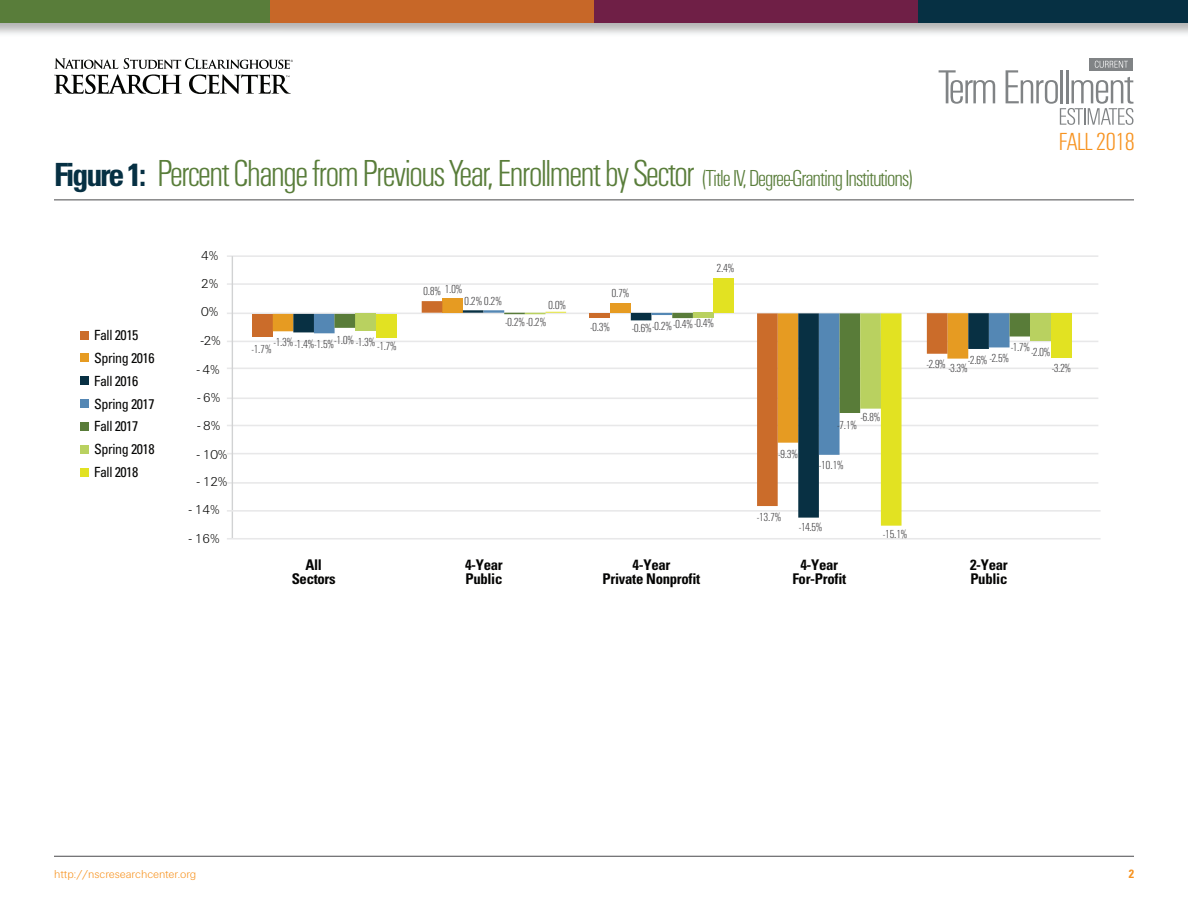
<style>
.page{position:relative;width:1188px;height:918px;background:#fff}
.page>*{position:absolute;margin:0;border:0;box-sizing:border-box;transform-origin:0 0}
.t1{font:39px "Univers Light Cond DTC";letter-spacing:-.07em;color:#597d3a}
.t2{font:25.65px "Univers Light Cond DTC";letter-spacing:-.05em;color:#f79320}
.t3{font:700 condensed 14.7px/14.7px "Univers";letter-spacing:-.02em;color:#050504;text-align:center}
.t4{font:condensed 14.1px/22.8px "Univers";letter-spacing:-.03em;color:#050504}
.t5{font:13.35px/28.7px "Univers Light DTC";letter-spacing:-.03em;color:#050504}
.t6{font:12px "Univers Light Cond DTC";letter-spacing:-.03em;color:#414042}
.t7{font:12px "Univers Light DTC";color:#f79320}
.t8{font:700 condensed 12px "Univers";color:#f79320}
.s1{font-family:"Univers";font-weight:700;font-stretch:condensed;font-size:31.95px;color:#063043}
.s2{font-size:24px}
</style>
<div class="page">
<hr style="left:54px;top:856px;width:1080px;height:1px;background:#4a4a4c">
<svg style="left:54px;top:58px;width:239px;height:36px"></svg>
<div style="left:0;top:0;width:270px;height:23px;background:#597d3a"></div>
<div style="left:270px;top:0;width:324px;height:23px;background:#c76728"></div>
<div style="left:594px;top:0;width:324px;height:23px;background:#6f1f46"></div>
<div style="left:918px;top:0;width:270px;height:23px;background:#063043"></div>
<hr style="left:54px;top:200px;width:1080px;height:1px;background:#4a4a4c">
<svg style="left:939px;top:70px;width:56px;height:34px"></svg>
<svg style="left:1089px;top:58px;width:44px;height:3px"></svg>
<svg style="left:1006px;top:61px;width:127px;height:64px"></svg>
<hr style="left:227px;top:341px;width:871px;height:1px;background:#e8e8e9">
<hr style="left:227px;top:255px;width:871px;height:2px;background:#e8e8e9">
<hr style="left:227px;top:283px;width:871px;height:2px;background:#e8e8e9">
<hr style="left:227px;top:368px;width:871px;height:1px;background:#e8e8e9">
<hr style="left:227px;top:398px;width:871px;height:1px;background:#e8e8e9">
<hr style="left:227px;top:313px;width:871px;height:1px;background:#e8e8e9">
<hr style="left:227px;top:453px;width:871px;height:1px;background:#e8e8e9">
<hr style="left:227px;top:425px;width:871px;height:1px;background:#e8e8e9">
<hr style="left:227px;top:482px;width:871px;height:2px;background:#e8e8e9">
<hr style="left:232px;top:256px;width:1px;height:283px;background:#d1d2d3">
<hr style="left:227px;top:510px;width:874px;height:2px;background:#e8e8e9">
<hr style="left:227px;top:538px;width:874px;height:2px;background:#e8e8e9">
<div style="left:252px;top:314px;width:21px;height:23px;background:#cb6c2a"></div>
<div style="left:355px;top:314px;width:21px;height:17px;background:#b9d160"></div>
<div style="left:376px;top:314px;width:21px;height:23px;background:#e2e222"></div>
<svg style="left:273px;top:314px;width:82px;height:19px;background:#748068"></svg>
<div style="left:1030px;top:313px;width:21px;height:28px;background:#b9d160"></div>
<div style="left:1051px;top:313px;width:21px;height:45px;background:#e2e222"></div>
<svg style="left:927px;top:313px;width:103px;height:46px"></svg>
<div style="left:442px;top:298px;width:21px;height:15px;background:#e69b22"></div>
<svg style="left:463px;top:310px;width:103px;height:4px"></svg>
<svg style="left:422px;top:301px;width:20px;height:12px"></svg>
<div style="left:610px;top:303px;width:21px;height:10px;background:#e69b22"></div>
<svg style="left:631px;top:313px;width:62px;height:7px"></svg>
<hr style="left:589px;top:313px;width:21px;height:4px;background:#cb6c2a">
<div style="left:693px;top:313px;width:21px;height:5px;background:#b9d160"></div>
<div style="left:713px;top:279px;width:21px;height:34px;background:#e2e222"></div>
<svg style="left:757px;top:313px;width:145px;height:213px"></svg>
<div style="left:81px;top:354px;width:8px;height:8px;background:#e69b22"></div>
<div style="left:81px;top:377px;width:8px;height:8px;background:#083043"></div>
<div style="left:81px;top:400px;width:8px;height:8px;background:#5487b4"></div>
<div style="left:81px;top:422px;width:8px;height:9px;background:#597c39"></div>
<div style="left:81px;top:445px;width:8px;height:8px;background:#b9d160"></div>
<div style="left:81px;top:331px;width:8px;height:8px;background:#cb6c2a"></div>
<div style="left:81px;top:468px;width:8px;height:8px;background:#e2e222"></div>
<h1 class="t1" style="left:54px;top:153px;width:861px"><span class="s1">Figure 1:</span> Percent Change from Previous Year, Enrollment by Sector <span class="s2">(Title IV, Degree-Granting Institutions)</span></h1>
<h2 class="t2" style="left:1058px;top:128px;width:78px">FALL 2018</h2>
<p class="t4" style="left:94px;top:323px;width:46px">Fall 2015</p>
<p class="t4" style="left:94px;top:346px;width:62px">Spring 2016<br>Fall 2016<br>Spring 2017<br>Fall 2017<br>Spring 2018<br>Fall 2018</p>
<p class="t5" style="left:201px;top:241px;width:19px">4%</p>
<p class="t5" style="left:201px;top:269px;width:19px">2%</p>
<p class="t5" style="left:201px;top:297px;width:19px">0%</p>
<p class="t5" style="left:201px;top:326px;width:22px">-2%</p>
<p class="t5" style="left:197px;top:355px;width:24px">-4%</p>
<p class="t5" style="left:197px;top:383px;width:24px">-6% -8%</p>
<p class="t5" style="left:197px;top:440px;width:32px">- 10%</p>
<p class="t5" style="left:197px;top:468px;width:32px">- 12%</p>
<p class="t5" style="left:189px;top:495px;width:32px">- 14%</p>
<p class="t5" style="left:189px;top:524px;width:32px">- 16%</p>
<p class="t6" style="left:334px;top:333px;width:21px">-1.0%</p>
<p class="t6" style="left:274px;top:336px;width:21px">-1.3%</p>
<p class="t6" style="left:356px;top:336px;width:20px">-1.3%</p>
<p class="t6" style="left:295px;top:337px;width:41px">-1.4%-1.5%</p>
<p class="t6" style="left:378px;top:340px;width:20px">-1.7%</p>
<p class="t6" style="left:252px;top:342px;width:21px">-1.7%</p>
<p class="t3" style="left:292px;top:557px;width:46px">All<br>Sectors</p>
<p class="t6" style="left:423px;top:284px;width:40px">0.8% 1.0%</p>
<p class="t6" style="left:464px;top:295px;width:39px">0.2% 0.2%</p>
<p class="t6" style="left:548px;top:298px;width:19px">0.0%</p>
<p class="t6" style="left:505px;top:316px;width:42px">-0.2% -0.2%</p>
<p class="t6" style="left:611px;top:287px;width:19px">0.7%</p>
<p class="t6" style="left:716px;top:262px;width:19px">2.4%</p>
<p class="t6" style="left:590px;top:321px;width:21px">-0.3%</p>
<p class="t6" style="left:632px;top:319px;width:83px">-0.6%-0.2%-0.4%-0.4%</p>
<p class="t3" style="left:465px;top:557px;width:39px;text-align:left">4-Year<br>Public</p>
<p class="t3" style="left:603px;top:557px;width:99px">4-Year<br>Private Nonprofit</p>
<p class="t6" style="left:779px;top:448px;width:21px">-9.3%</p>
<p class="t6" style="left:861px;top:411px;width:21px">-6.8%</p>
<p class="t6" style="left:837px;top:419px;width:21px">-7.1%</p>
<p class="t6" style="left:819px;top:459px;width:26px">-10.1%</p>
<p class="t6" style="left:757px;top:511px;width:26px">-13.7%</p>
<p class="t6" style="left:799px;top:521px;width:24px">-14.5%</p>
<p class="t3" style="left:792px;top:557px;width:55px">4-Year<br>For-Profit</p>
<p class="t6" style="left:883px;top:528px;width:26px">-15.1%</p>
<p class="t6" style="left:1011px;top:341px;width:20px">-1.7%</p>
<p class="t6" style="left:1031px;top:346px;width:20px">-2.0%</p>
<p class="t6" style="left:968px;top:353px;width:42px">-2.6% -2.5%</p>
<p class="t6" style="left:927px;top:360px;width:42px">-2.9% -3.3%</p>
<p class="t6" style="left:1052px;top:362px;width:20px">-3.2%</p>
<p class="t3" style="left:970px;top:557px;width:39px;text-align:left">2-Year<br>Public</p>
<p class="t7" style="left:54px;top:868px;width:144px">http://nscresearchcenter.org</p>
<p class="t8" style="left:1129px;top:866px;width:7px">2</p>
</div>
